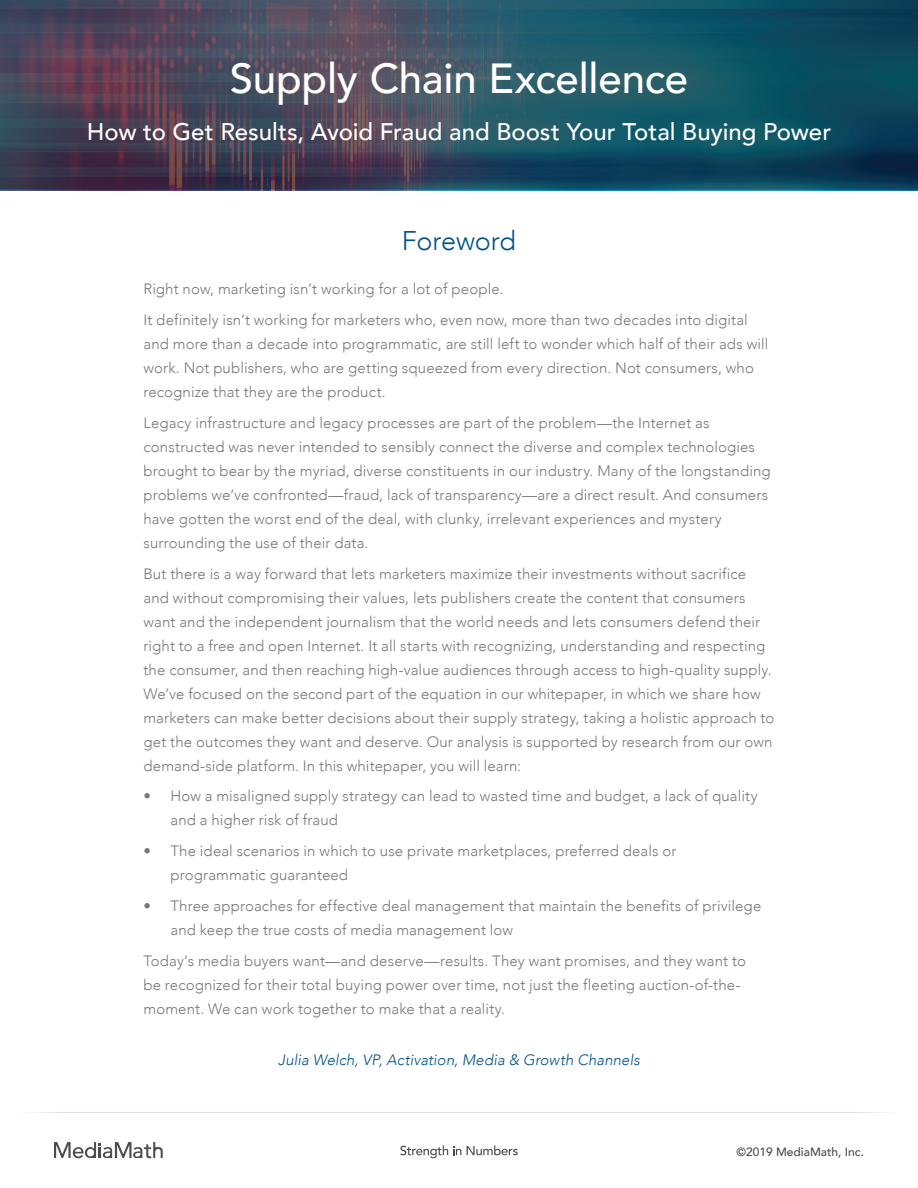
<style>
.page{position:relative;width:918px;height:1188px;background:#fff}
.page>*{position:absolute;margin:0;border:0;box-sizing:border-box;transform-origin:0 0}
.t1{font:500 42px "Avenir";letter-spacing:-.005em;color:#fff}
.t2{font:300 27px "Avenir";letter-spacing:-.005em;color:#005187}
.t3{font:500 24px "Avenir";color:#fff}
.t4{font:300 15px/24px "Avenir";letter-spacing:.01em;color:#76787b}
.t5{font:italic 300 15px "Avenir";letter-spacing:.005em;color:#005187}
.t6{font:500 12px "Avenir";color:#4b4c4d}
</style>
<div class="page">
<hr style="left:0;top:1112px;width:918px;height:1px;background:#dcdddf">
<svg style="left:54px;top:1142px;width:109px;height:16px"></svg>
<svg style="left:467px;top:1145px;width:51px;height:10px"></svg>
<svg style="left:400px;top:1145px;width:61px;height:13px"></svg>
<svg style="left:0;top:0;width:918px;height:190px;background:#304a5e"></svg>
<h1 class="t1" style="left:230px;top:42px;width:460px">Supply Chain Excellence</h1>
<h3 class="t3" style="left:87px;top:111px;width:746px">How to Get Results, Avoid Fraud and Boost Your Total Buying Power</h3>
<h2 class="t2" style="left:402px;top:224px;width:116px">Foreword</h2>
<p class="t4" style="left:143px;top:274px;width:606px;line-height:30.8px">Right now, marketing isn’t working for a lot of people.<br>It definitely isn’t working for marketers who, even now, more than two decades into digital</p>
<p class="t4" style="left:143px;top:332px;width:626px">and more than a decade into programmatic, are still left to wonder which half of their ads will work. Not publishers, who are getting squeezed from every direction. Not consumers, who recognize that they are the product.</p>
<p class="t4" style="left:143px;top:411px;width:629px">Legacy infrastructure and legacy processes are part of the problem—the Internet as constructed was never intended to sensibly connect the diverse and complex technologies brought to bear by the myriad, diverse constituents in our industry. Many of the longstanding problems we’ve confronted—fraud, lack of transparency—are a direct result. And consumers have gotten the worst end of the deal, with clunky, irrelevant experiences and mystery surrounding the use of their data.</p>
<p class="t4" style="left:143px;top:562px;width:633px">But there is a way forward that lets marketers maximize their investments without sacrifice and without compromising their values, lets publishers create the content that consumers want and the independent journalism that the world needs and lets consumers defend their right to a free and open Internet. It all starts with recognizing, understanding and respecting the consumer, and then reaching high-value audiences through access to high-quality supply.<br>We’ve focused on the second part of the equation in our whitepaper, in which we share how marketers can make better decisions about their supply strategy, taking a holistic approach to get the outcomes they want and deserve. Our analysis is supported by research from our own demand-side platform. In this whitepaper, you will learn:</p>
<p class="t4" style="left:170px;top:784px;width:589px;text-indent:-27px">• How a misaligned supply strategy can lead to wasted time and budget, a lack of quality and a higher risk of fraud</p>
<p class="t4" style="left:170px;top:839px;width:508px;text-indent:-27px">• The ideal scenarios in which to use private marketplaces, preferred deals or programmatic guaranteed</p>
<p class="t4" style="left:170px;top:894px;width:592px;text-indent:-27px">• Three approaches for effective deal management that maintain the benefits of privilege and keep the true costs of media management low</p>
<p class="t4" style="left:143px;top:949px;width:604px">Today’s media buyers want—and deserve—results. They want promises, and they want to be recognized for their total buying power over time, not just the fleeting auction-of-the&shy;moment. We can work together to make that a reality.</p>
<p class="t5" style="left:278px;top:1051px;width:363px">Julia Welch, VP, Activation, Media &amp; Growth Channels</p>
<p class="t6" style="left:736px;top:1142px;width:129px">©2019 MediaMath, Inc.</p>
</div>
